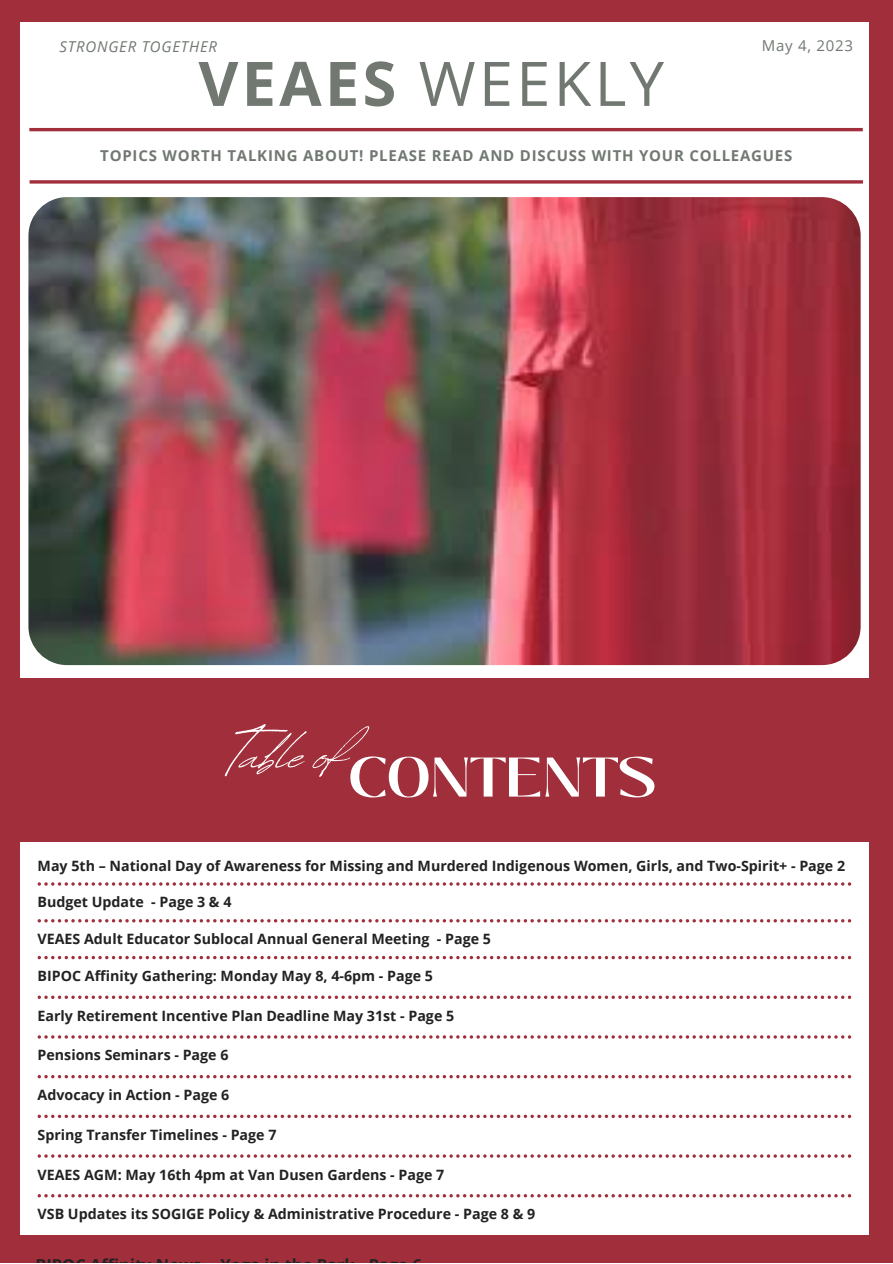
<style>
.page{position:relative;width:893px;height:1264px;background:#fff}
.page>*{position:absolute;margin:0;border:0;box-sizing:border-box;transform-origin:0 0}
.t1{font:72.3px "Revive 80 Signature";color:#fff}
.t2{font:61.5px "Open Sans";letter-spacing:.05em;color:#717871}
.t3{font:700 55.65px "Black Mango";color:#fff}
.t4{font:700 15px "Open Sans";letter-spacing:.055em;color:#717871}
.t5{font:italic 15px "Open Sans";letter-spacing:.05em;color:#717871}
.t6{font:15px "Open Sans";letter-spacing:.055em;color:#717871}
.t7{font:700 14.25px "Open Sans";color:#222}
.s1{font-weight:700}
</style>
<div class="page">
<div style="left:0;top:0;width:892px;height:1262px;background:#a02e3b"></div>
<div style="left:20px;top:22px;width:848px;height:1212px;background:#fff"></div>
<svg style="left:30px;top:180px;width:832px;height:4px;background:#ae4e59"></svg>
<hr style="left:29px;top:128px;width:833px;height:3px;background:#a02e3b">
<div style="left:11px;top:678px;width:857px;height:163px;background:#a02e3b"></div>
<img style="left:28px;top:197px;width:832px;height:468px;border-radius:39px">
<svg style="left:38px;top:882px;width:813px;height:3px"></svg>
<svg style="left:38px;top:955px;width:813px;height:4px"></svg>
<svg style="left:38px;top:995px;width:813px;height:3px"></svg>
<svg style="left:38px;top:1035px;width:813px;height:3px"></svg>
<svg style="left:38px;top:1075px;width:813px;height:3px"></svg>
<svg style="left:38px;top:1114px;width:813px;height:4px"></svg>
<svg style="left:38px;top:919px;width:813px;height:3px"></svg>
<svg style="left:38px;top:1154px;width:813px;height:3px"></svg>
<svg style="left:38px;top:1194px;width:813px;height:3px"></svg>
<p class="t5" style="left:60px;top:36px;width:159px">STRONGER TOGETHER</p>
<p class="t6" style="left:761px;top:35px;width:93px">May 4, 2023</p>
<p class="t2" style="left:198px;top:40px;width:467px"><span class="s1">VEAES</span> WEEKLY</p>
<p class="t4" style="left:100px;top:145px;width:693px">TOPICS WORTH TALKING ABOUT! PLEASE READ AND DISCUSS WITH YOUR COLLEAGUES</p>
<p class="t1" style="left:230px;top:700px;width:116px">Table of</p>
<p class="t3" style="left:348px;top:735px;width:310px">CONTENTS</p>
<p class="t7" style="left:38px;top:855px;width:809px">May 5th – National Day of Awareness for Missing and Murdered Indigenous Women, Girls, and Two-Spirit+ - Page 2</p>
<p class="t7" style="left:38px;top:892px;width:195px">Budget Update - Page 3 &amp; 4</p>
<p class="t7" style="left:38px;top:929px;width:455px">VEAES Adult Educator Sublocal Annual General Meeting - Page 5</p>
<p class="t7" style="left:38px;top:965px;width:397px">BIPOC Affinity Gathering: Monday May 8, 4-6pm - Page 5</p>
<p class="t7" style="left:38px;top:1005px;width:418px">Early Retirement Incentive Plan Deadline May 31st - Page 5</p>
<p class="t7" style="left:38px;top:1045px;width:192px">Pensions Seminars - Page 6</p>
<p class="t7" style="left:38px;top:1084px;width:193px">Advocacy in Action - Page 6</p>
<p class="t7" style="left:38px;top:1124px;width:240px">Spring Transfer Timelines - Page 7</p>
<p class="t7" style="left:38px;top:1164px;width:408px">VEAES AGM: May 16th 4pm at Van Dusen Gardens - Page 7</p>
<p class="t7" style="left:38px;top:1203px;width:499px">VSB Updates its SOGIGE Policy &amp; Administrative Procedure - Page 8 &amp; 9</p>
</div>
